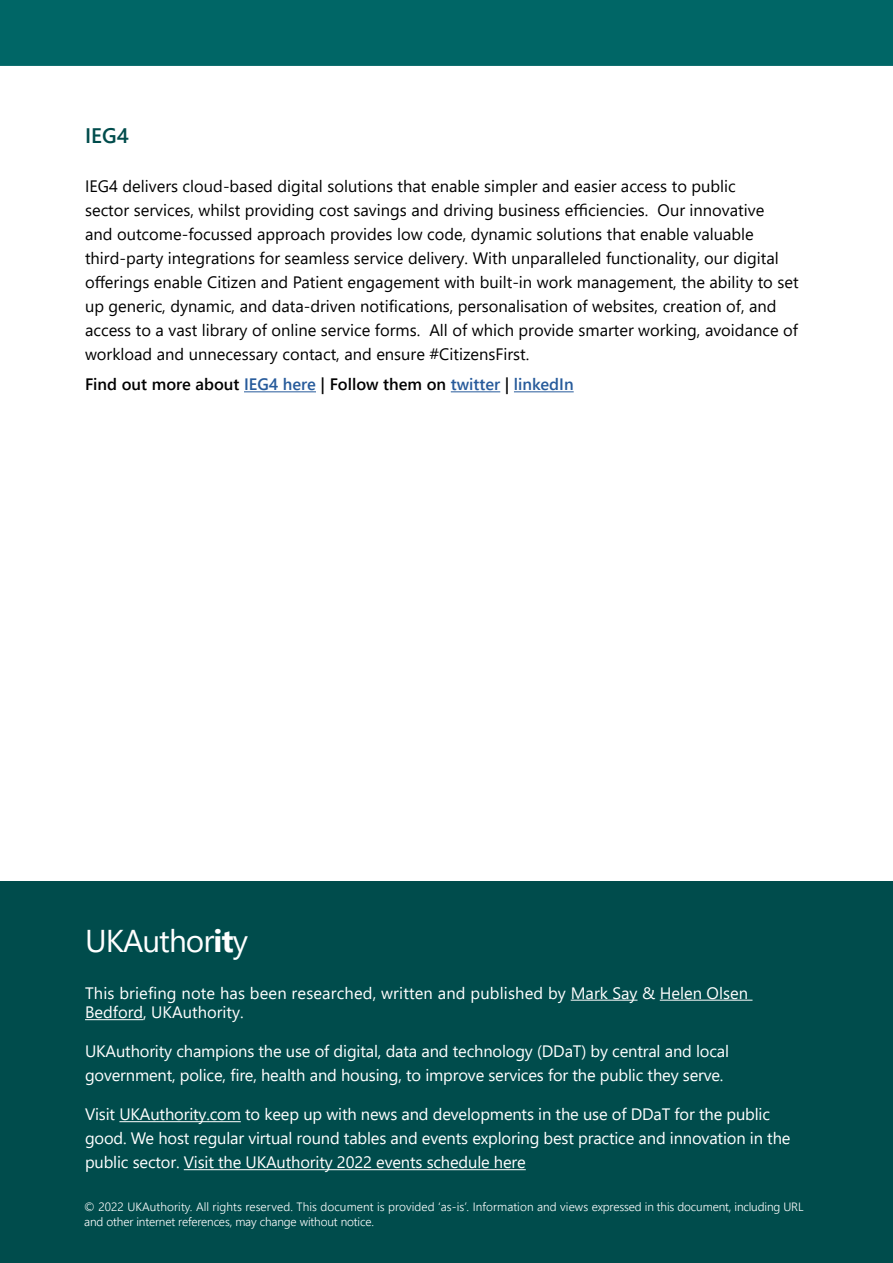
<style>
.page{position:relative;width:893px;height:1263px;background:#fff}
.page>*{position:absolute;margin:0;border:0;box-sizing:border-box;transform-origin:0 0}
.t1{font:31.5px "Segoe UI";letter-spacing:-.03em;color:#fff}
.t2{font:600 21px "Segoe UI";color:#004c4c}
.t3{font:16.5px/24px "Segoe UI";color:#000}
.t4{font:16.5px/24px "Segoe UI";letter-spacing:-.01em;color:#fff}
.t5{font:16.5px/19.5px "Segoe UI";letter-spacing:.01em;color:#fff}
.t6{font:600 16.5px "Segoe UI";color:#000}
.t7{font:300 12px/15px "Segoe UI";letter-spacing:-.01em;color:#fff}
.s1{color:#275b9b}
.s2{font-weight:700}
</style>
<div class="page">
<div style="left:0;top:0;width:893px;height:66px;background:#066"></div>
<div style="left:0;top:881px;width:893px;height:382px;background:#004c4c"></div>
<hr style="left:571px;top:1000px;width:66px;height:1px;background:#fff">
<hr style="left:660px;top:1000px;width:92px;height:1px;background:#fff">
<hr style="left:85px;top:1019px;width:58px;height:1px;background:#fff">
<hr style="left:119px;top:1121px;width:122px;height:1px;background:#fff">
<hr style="left:184px;top:1169px;width:342px;height:1px;background:#fff">
<hr style="left:244px;top:391px;width:72px;height:1px;background:#275b9b">
<hr style="left:451px;top:391px;width:49px;height:1px;background:#275b9b">
<hr style="left:514px;top:391px;width:60px;height:1px;background:#275b9b">
<p class="t2" style="left:85px;top:116px;width:45px">IEG4</p>
<p class="t3" style="left:85px;top:173px;width:715px">IEG4 delivers cloud-based digital solutions that enable simpler and easier access to public<br>sector services, whilst providing cost savings and driving business efficiencies. Our innovative<br>and outcome-focussed approach provides low code, dynamic solutions that enable valuable third-party integrations for seamless service delivery. With unparalleled functionality, our digital offerings enable Citizen and Patient engagement with built-in work management, the ability to set up generic, dynamic, and data-driven notifications, personalisation of websites, creation of, and access to a vast library of online service forms. All of which provide smarter working, avoidance of workload and unnecessary contact, and ensure #CitizensFirst.</p>
<p class="t6" style="left:85px;top:369px;width:490px">Find out more about <span class="s1">IEG4 here</span> | Follow them on <span class="s1">twitter</span> | <span class="s1">linkedIn</span></p>
<h1 class="t1" style="left:85px;top:911px;width:164px">UKAuthor<span class="s2">it</span>y</h1>
<p class="t5" style="left:85px;top:982px;width:664px">This briefing note has been researched, written and published by Mark Say &amp; Helen Olsen<br>Bedford, UKAuthority.</p>
<p class="t4" style="left:85px;top:1038px;width:646px">UKAuthority champions the use of digital, data and technology (DDaT) by central and local government, police, fire, health and housing, to improve services for the public they serve.</p>
<p class="t4" style="left:85px;top:1101px;width:707px">Visit UKAuthority.com to keep up with news and developments in the use of DDaT for the public good. We host regular virtual round tables and events exploring best practice and innovation in the public sector. Visit the UKAuthority 2022 events schedule here</p>
<p class="t7" style="left:84px;top:1198px;width:721px">© 2022 UKAuthority. All rights reserved. This document is provided ‘as-is’. Information and views expressed in this document, including URL and other internet references, may change without notice.</p>
</div>
